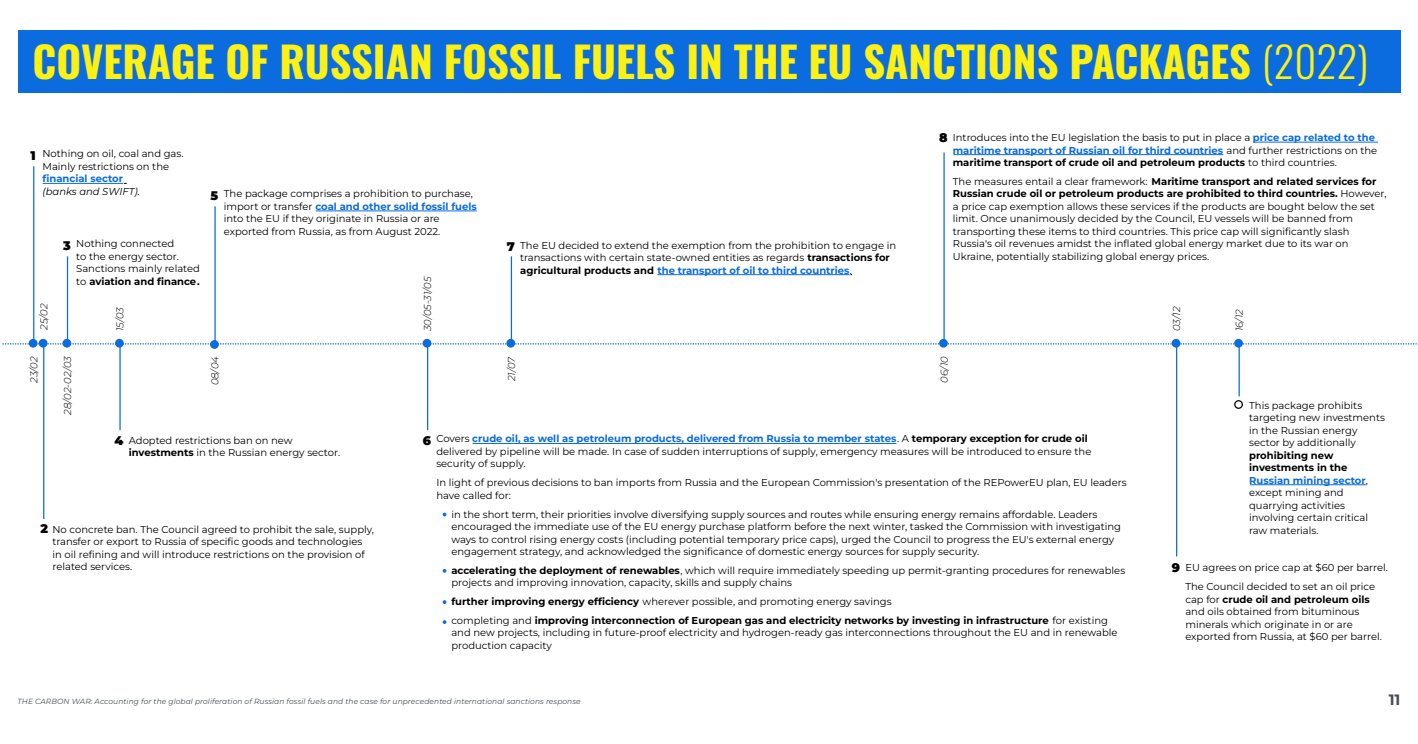
<style>
.page{position:relative;width:1418px;height:744px;background:#fff}
.page>*{position:absolute;margin:0;border:0;box-sizing:border-box;transform-origin:0 0}
.t1{font:700 42.5px "Oswald";color:#fdf113}
.t2{font:700 15px "Montserrat";color:#474f54}
.t3{font:900 12.5px "Montserrat";color:#000}
.t4{font:10px/12.5px "Montserrat";color:#000}
.t5{font:700 10px/18.8px "Montserrat";color:#000}
.t6{font:italic 300 10px "Montserrat";color:#000}
.t7{font:italic 10px "Montserrat";color:#000}
.t8{font:700 10px "Montserrat";color:#0b6cdf}
.t9{font:italic 7.5px "Montserrat";letter-spacing:.01em;color:#474f54}
.s1{font-weight:300}
.s2{font-weight:700;color:#0b6cdf}
.s3{font-weight:700}
.s4{font-weight:400}
</style>
<div class="page">
<hr style="left:43px;top:183px;width:80px;height:1px;background:#0b6cdf">
<hr style="left:316px;top:211px;width:161px;height:1px;background:#0b6cdf">
<hr style="left:472px;top:443px;width:424px;height:1px;background:#0b6cdf">
<svg style="left:2px;top:343px;width:1415px;height:1px"></svg>
<hr style="left:678px;top:274px;width:171px;height:1px;background:#0b6cdf">
<svg style="left:657px;top:274px;width:21px;height:1px"></svg>
<hr style="left:1250px;top:484px;width:115px;height:1px;background:#0b6cdf">
<hr style="left:1253px;top:142px;width:124px;height:1px;background:#0b6cdf">
<hr style="left:953px;top:154px;width:270px;height:1px;background:#0b6cdf">
<hr style="left:1238px;top:344px;width:1px;height:52px;background:#0b6cdf">
<div style="left:29px;top:339px;width:9px;height:9px;background:#0b6cdf;border-radius:50%"></div>
<div style="left:39px;top:339px;width:9px;height:9px;background:#0b6cdf;border-radius:50%"></div>
<div style="left:62px;top:339px;width:9px;height:9px;background:#0b6cdf;border-radius:50%"></div>
<div style="left:115px;top:339px;width:9px;height:9px;background:#0b6cdf;border-radius:50%"></div>
<div style="left:210px;top:340px;width:9px;height:9px;background:#0b6cdf;border-radius:50%"></div>
<div style="left:506px;top:339px;width:9px;height:9px;background:#0b6cdf;border-radius:50%"></div>
<div style="left:422px;top:339px;width:9px;height:9px;background:#0b6cdf;border-radius:50%"></div>
<div style="left:939px;top:339px;width:9px;height:9px;background:#0b6cdf;border-radius:50%"></div>
<div style="left:1171px;top:339px;width:9px;height:9px;background:#0b6cdf;border-radius:50%"></div>
<div style="left:1234px;top:339px;width:8px;height:9px;background:#0b6cdf;border-radius:50%"></div>
<div style="left:1234px;top:400px;width:8px;height:9px;border:1px solid #000;border-radius:50%"></div>
<hr style="left:33px;top:166px;width:1px;height:175px;background:#0b6cdf">
<hr style="left:67px;top:256px;width:1px;height:88px;background:#0b6cdf">
<hr style="left:214px;top:206px;width:2px;height:138px;background:#0b6cdf">
<hr style="left:427px;top:342px;width:1px;height:88px;background:#0b6cdf">
<hr style="left:511px;top:256px;width:1px;height:88px;background:#0b6cdf">
<hr style="left:943px;top:152px;width:1px;height:192px;background:#0b6cdf">
<hr style="left:1176px;top:344px;width:1px;height:212px;background:#0b6cdf">
<hr style="left:119px;top:342px;width:2px;height:88px;background:#0b6cdf">
<hr style="left:43px;top:344px;width:1px;height:175px;background:#0b6cdf">
<div style="left:18px;top:30px;width:1382px;height:62px;background:#0b6cdf"></div>
<svg style="left:442px;top:512px;width:4px;height:4px"></svg>
<svg style="left:442px;top:600px;width:4px;height:4px"></svg>
<svg style="left:442px;top:620px;width:4px;height:4px"></svg>
<h1 class="t1" style="left:32px;top:40px;width:1337px">COVERAGE OF RUSSIAN FOSSIL FUELS IN THE EU SANCTIONS PACKAGES <span class="s1">(2022)</span></h1>
<p class="t4" style="left:42px;top:147px;width:142px">Nothing on oil, coal and gas.<br>Mainly restrictions on the</p>
<p class="t7" style="left:42px;top:184px;width:99px">(banks and SWIFT).</p>
<p class="t3" style="left:31px;top:146px;width:7px">1</p>
<p class="t8" style="left:42px;top:172px;width:82px">financial sector</p>
<p class="t4" style="left:224px;top:187px;width:254px">The package comprises a prohibition to purchase, import or transfer <span class="s2">coal and other solid fossil fuels </span>into the EU if they originate in Russia or are exported from Russia, as from August 2022.</p>
<p class="t3" style="left:211px;top:186px;width:9px">5</p>
<p class="t6" style="left:37px;top:330px;width:28px;rotate:-90deg">25/02</p>
<p class="t4" style="left:76px;top:237px;width:125px">Nothing connected<br>to the energy sector.<br>Sanctions mainly related to <span class="s3">aviation and finance.</span></p>
<p class="t3" style="left:63px;top:236px;width:9px">3</p>
<p class="t3" style="left:507px;top:237px;width:10px">7</p>
<p class="t4" style="left:520px;top:238px;width:377px">The EU decided to extend the exemption from the prohibition to engage in transactions with certain state-owned entities as regards <span class="s3">transactions for agricultural products and</span> <span class="s2">the transport of oil to third countries</span>.</p>
<p class="t6" style="left:421px;top:331px;width:57px;rotate:-90deg">30/05-31/05</p>
<p class="t6" style="left:113px;top:331px;width:26px;rotate:-90deg">15/03</p>
<p class="t3" style="left:939px;top:128px;width:10px">8</p>
<p class="t4" style="left:952px;top:131px;width:426px">Introduces into the EU legislation the basis to put in place a <span class="s2">price cap related to the maritime transport of Russian oil for third countries</span> and further restrictions on the <span class="s3">maritime transport of crude oil and petroleum products</span> to third countries.</p>
<p class="t4" style="left:952px;top:175px;width:435px">The measures entail a clear framework: <span class="s3">Maritime transport and related services for Russian crude oil or petroleum products are prohibited to third countries.</span> However, a price cap exemption allows these services if the products are bought below the set limit. Once unanimously decided by the Council, EU vessels will be banned from transporting these items to third countries. This price cap will significantly slash Russia's oil revenues amidst the inflated global energy market due to its war on Ukraine, potentially stabilizing global energy prices.</p>
<p class="t6" style="left:1169px;top:331px;width:26px;rotate:-90deg">03/12</p>
<p class="t6" style="left:1232px;top:331px;width:24px;rotate:-90deg">16/12</p>
<p class="t6" style="left:27px;top:383px;width:28px;rotate:-90deg">23/02</p>
<p class="t6" style="left:61px;top:415px;width:60px;rotate:-90deg">28/02-02/03</p>
<p class="t6" style="left:208px;top:385px;width:31px;rotate:-90deg">08/04</p>
<p class="t6" style="left:504px;top:381px;width:26px;rotate:-90deg">21/07</p>
<p class="t6" style="left:937px;top:383px;width:28px;rotate:-90deg">06/10</p>
<p class="t4" style="left:436px;top:432px;width:656px">Covers <span class="s2">crude oil, as well as petroleum products, delivered from Russia to member states</span>. A <span class="s3">temporary exception for crude oil </span>delivered by pipeline will be made. In case of sudden interruptions of supply, emergency measures will be introduced to ensure the security of supply.</p>
<p class="t4" style="left:436px;top:476px;width:691px">In light of previous decisions to ban imports from Russia and the European Commission's presentation of the REPowerEU plan, EU leaders have called for:</p>
<p class="t4" style="left:451px;top:507px;width:671px">in the short term, their priorities involve diversifying supply sources and routes while ensuring energy remains affordable. Leaders encouraged the immediate use of the EU energy purchase platform before the next winter, tasked the Commission with investigating ways to control rising energy costs (including potential temporary price caps), urged the Council to progress the EU's external energy engagement strategy, and acknowledged the significance of domestic energy sources for supply security.</p>
<p class="t4" style="left:451px;top:563px;width:675px"><span class="s3">accelerating the deployment of renewables</span>, which will require immediately speeding up permit-granting procedures for renewables projects and improving innovation, capacity, skills and supply chains</p>
<p class="t5" style="left:451px;top:591px;width:658px">further improving energy efficiency <span class="s4">wherever possible, and promoting energy savings<br>completing and</span> improving interconnection of European gas and electricity networks by investing in infrastructure <span class="s4">for existing</span></p>
<p class="t4" style="left:451px;top:626px;width:667px">and new projects, including in future-proof electricity and hydrogen-ready gas interconnections throughout the EU and in renewable production capacity</p>
<p class="t3" style="left:114px;top:431px;width:10px">4</p>
<p class="t3" style="left:423px;top:431px;width:10px">6</p>
<p class="t4" style="left:129px;top:433px;width:213px">Adopted restrictions ban on new <span class="s3">investments</span> in the Russian energy sector.</p>
<p class="t3" style="left:41px;top:519px;width:9px">2</p>
<p class="t4" style="left:52px;top:522px;width:323px">No concrete ban. The Council agreed to prohibit the sale, supply, transfer or export to Russia of specific goods and technologies in oil refining and will introduce restrictions on the provision of related services.</p>
<p class="t4" style="left:1249px;top:398px;width:137px">This package prohibits targeting new investments in the Russian energy sector by additionally</p>
<p class="t4" style="left:1249px;top:473px;width:120px"><span class="s2">Russian mining sector</span>, except mining and quarrying activities involving certain critical raw materials.</p>
<p class="t5" style="left:1249px;top:448px;width:100px;line-height:12.5px">prohibiting new investments in the</p>
<p class="t4" style="left:1185px;top:558px;width:204px;line-height:18.8px">EU agrees on price cap at $60 per barrel.<br>The Council decided to set an oil price</p>
<p class="t4" style="left:1185px;top:592px;width:198px">cap for <span class="s3">crude oil and petroleum oils </span>and oils obtained from bituminous minerals which originate in or are exported from Russia, at $60 per barrel.</p>
<p class="t3" style="left:1171px;top:558px;width:10px">9</p>
<p class="t9" style="left:18px;top:695px;width:564px">THE CARBON WAR: Accounting for the global proliferation of Russian fossil fuels and the case for unprecedented international sanctions response</p>
<h2 class="t2" style="left:1388px;top:689px;width:13px">11</h2>
</div>
